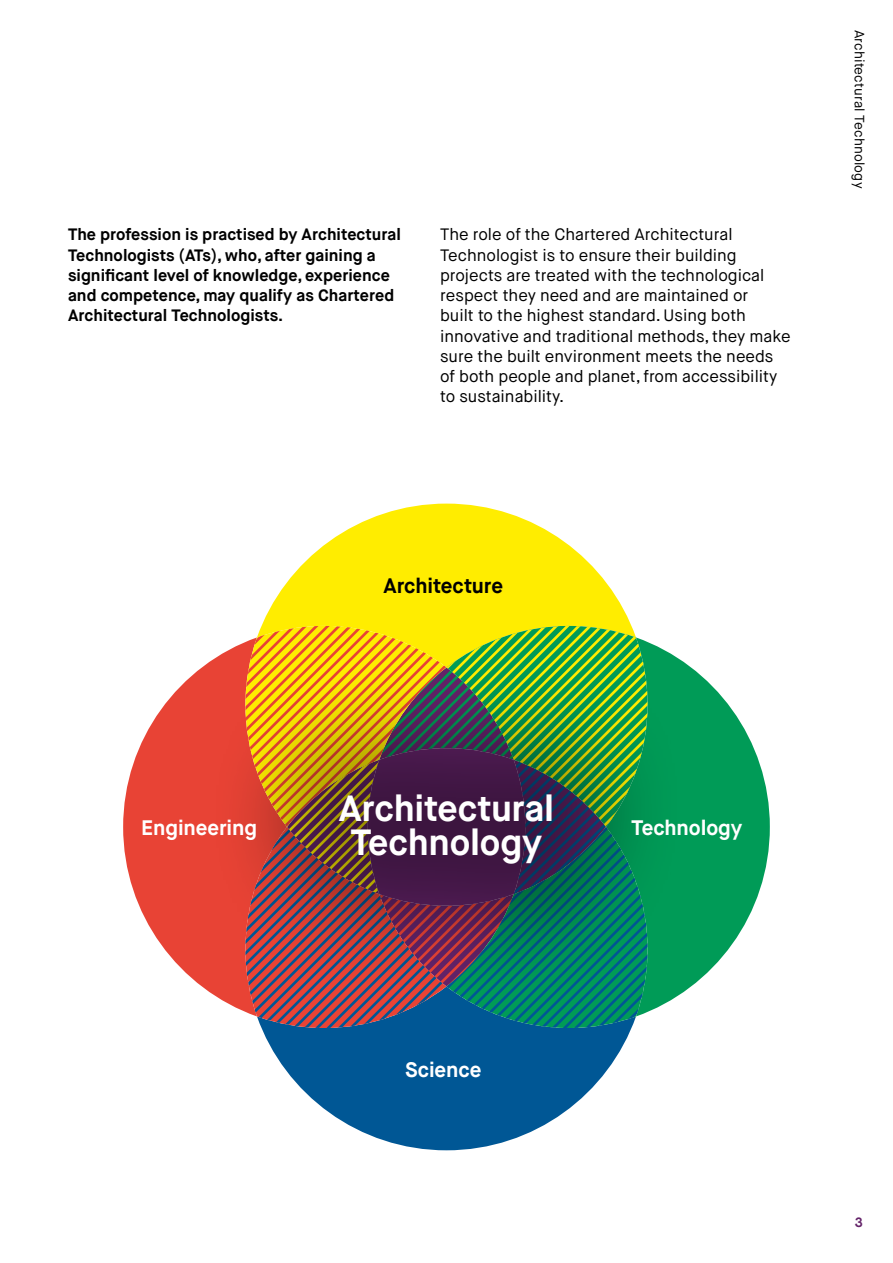
<style>
.page{position:relative;width:893px;height:1263px;background:#fff}
.page>*{position:absolute;margin:0;border:0;box-sizing:border-box;transform-origin:0 0}
.t1{font:700 36.45px/34.8px "Maison Neue";letter-spacing:-.01em;color:#fff;text-align:center}
.t2{font:700 21px "Maison Neue";letter-spacing:-.005em;color:#fff}
.t3{font:700 21px "Maison Neue";letter-spacing:-.01em;color:#000}
.Body_Copy{font:16.5px/20.2px "Maison Neue";color:#000}
.Body_Copy-2{font:700 16.5px/20.2px "Maison Neue";color:#000}
.Body_Title{font:13.5px "Maison Neue";letter-spacing:.01em;color:#000}
.t4{font:700 13.5px "Maison Neue";color:#642369}
</style>
<div class="page">
<svg style="left:647px;top:641px;width:123px;height:371px;fill:#009b57"></svg>
<svg style="left:123px;top:642px;width:122px;height:370px;fill:#e84335"></svg>
<svg style="left:261px;top:504px;width:371px;height:122px;fill:#ffed00"></svg>
<svg style="left:261px;top:1028px;width:371px;height:122px;fill:#005795"></svg>
<svg style="left:245px;top:626px;width:402px;height:402px;background:#81974a"></svg>
<div style="left:207px;top:659px;width:478px;height:338px;background:#000;opacity:.4"></div>
<p class="Body_Copy-2" style="left:68px;top:225px;width:334px">The profession is practised by Architectural Technologists (ATs), who, after gaining a significant level of knowledge, experience and competence, may qualify as Chartered Architectural Technologists.</p>
<p class="Body_Copy" style="left:440px;top:225px;width:352px">The role of the Chartered Architectural Technologist is to ensure their building projects are treated with the technological respect they need and are maintained or<br>built to the highest standard. Using both innovative and traditional methods, they make sure the built environment meets the needs of both people and planet, from accessibility to sustainability.</p>
<p class="Body_Title" style="left:868px;top:30px;width:160px;rotate:90deg">Architectural Technology</p>
<p class="t3" style="left:384px;top:572px;width:121px">Architecture</p>
<p class="t1" style="left:339px;top:791px;width:217px">Architectural<br>Technology</p>
<p class="t2" style="left:141px;top:814px;width:117px">Engineering</p>
<p class="t2" style="left:631px;top:814px;width:113px">Technology</p>
<p class="t2" style="left:405px;top:1056px;width:78px">Science</p>
<p class="t4" style="left:855px;top:1213px;width:10px">3</p>
</div>
